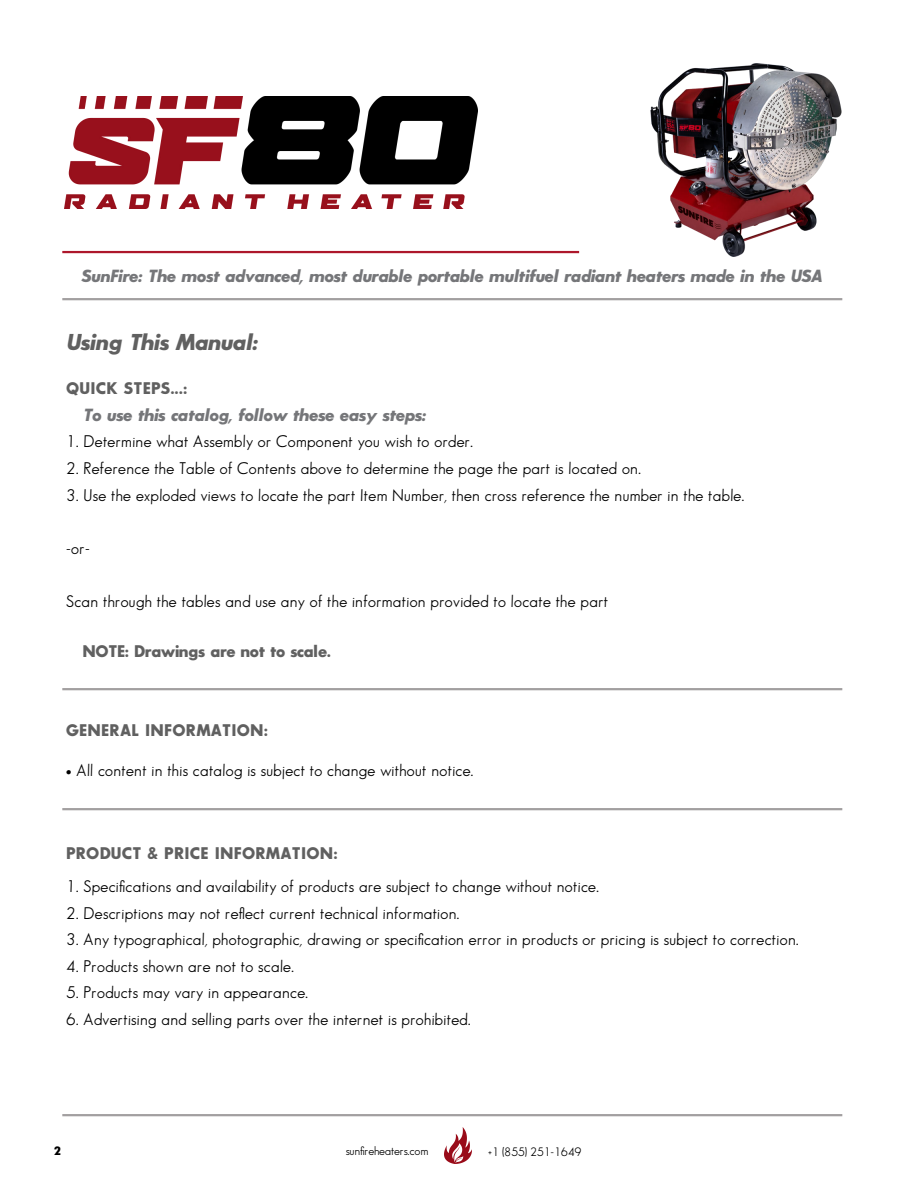
<style>
.page{position:relative;width:918px;height:1188px;background:#fff}
.page>*{position:absolute;margin:0;border:0;box-sizing:border-box;transform-origin:0 0}
.Section_Title{font:italic 22.5px "Sans Serif Bld FLF";letter-spacing:-.02em;color:#606060}
.Open_Sans_Reg_-_11pt{font:italic 17.25px "Sans Serif Bld FLF";letter-spacing:-.02em;color:#757679}
.t1{font:16.5px "Sans Serif Book FLF";color:#000}
.Subsection_Title{font:16.5px "Sans Serif Bld FLF";letter-spacing:.015em;color:#606060}
.Safety_Statement{font:16.5px "Sans Serif Bld FLF";letter-spacing:-.02em;color:#606060}
.t2{font:12px "Sans Serif Book FLF";letter-spacing:-.02em;color:#000}
.t3{font:12px "Sans Serif Bld FLF";color:#000}
</style>
<div class="page">
<hr style="left:62px;top:251px;width:517px;height:2px;background:#ad172b">
<hr style="left:62px;top:298px;width:780px;height:2px;background:#a29fa0">
<hr style="left:62px;top:1114px;width:780px;height:2px;background:#a29fa0">
<hr style="left:62px;top:688px;width:780px;height:2px;background:#a29fa0">
<hr style="left:62px;top:808px;width:780px;height:2px;background:#a29fa0">
<img style="left:650px;top:63px;width:192px;height:194px">
<img style="left:445px;top:1127px;width:26px;height:36px">
<img style="left:64px;top:97px;width:413px;height:112px">
<p class="Open_Sans_Reg_-_11pt" style="left:81px;top:266px;width:742px">SunFire: The most advanced, most durable portable multifuel radiant heaters made in the USA</p>
<p class="Section_Title" style="left:66px;top:329px;width:193px">Using This Manual:</p>
<p class="Subsection_Title" style="left:66px;top:379px;width:123px">QUICK STEPS...:</p>
<p class="Open_Sans_Reg_-_11pt" style="left:82px;top:405px;width:345px">To use this catalog, follow these easy steps:</p>
<p class="t1" style="left:66px;top:432px;width:409px">1. Determine what Assembly or Component you wish to order.</p>
<p class="t1" style="left:66px;top:459px;width:577px">2. Reference the Table of Contents above to determine the page the part is located on.</p>
<p class="t1" style="left:66px;top:485px;width:681px">3. Use the exploded views to locate the part Item Number, then cross reference the number in the table.</p>
<p class="t1" style="left:66px;top:539px;width:26px">-or-</p>
<p class="t1" style="left:66px;top:592px;width:544px">Scan through the tables and use any of the information provided to locate the part</p>
<p class="Safety_Statement" style="left:82px;top:642px;width:250px">NOTE: Drawings are not to scale.</p>
<p class="Subsection_Title" style="left:66px;top:722px;width:204px">GENERAL INFORMATION:</p>
<p class="t1" style="left:66px;top:760px;width:410px">• All content in this catalog is subject to change without notice.</p>
<p class="Subsection_Title" style="left:66px;top:844px;width:273px">PRODUCT &amp; PRICE INFORMATION:</p>
<p class="t1" style="left:66px;top:877px;width:535px">1. Specifications and availability of products are subject to change without notice.</p>
<p class="t1" style="left:66px;top:904px;width:396px">2. Descriptions may not reflect current technical information.</p>
<p class="t1" style="left:66px;top:930px;width:735px">3. Any typographical, photographic, drawing or specification error in products or pricing is subject to correction.</p>
<p class="t1" style="left:66px;top:957px;width:230px">4. Products shown are not to scale.</p>
<p class="t1" style="left:66px;top:983px;width:244px">5. Products may vary in appearance.</p>
<p class="t1" style="left:66px;top:1010px;width:407px">6. Advertising and selling parts over the internet is prohibited.</p>
<p class="t3" style="left:54px;top:1144px;width:8px">2</p>
<p class="t2" style="left:346px;top:1144px;width:84px">sunfireheaters.com</p>
<p class="t2" style="left:488px;top:1145px;width:95px">+1 (855) 251-1649</p>
</div>
